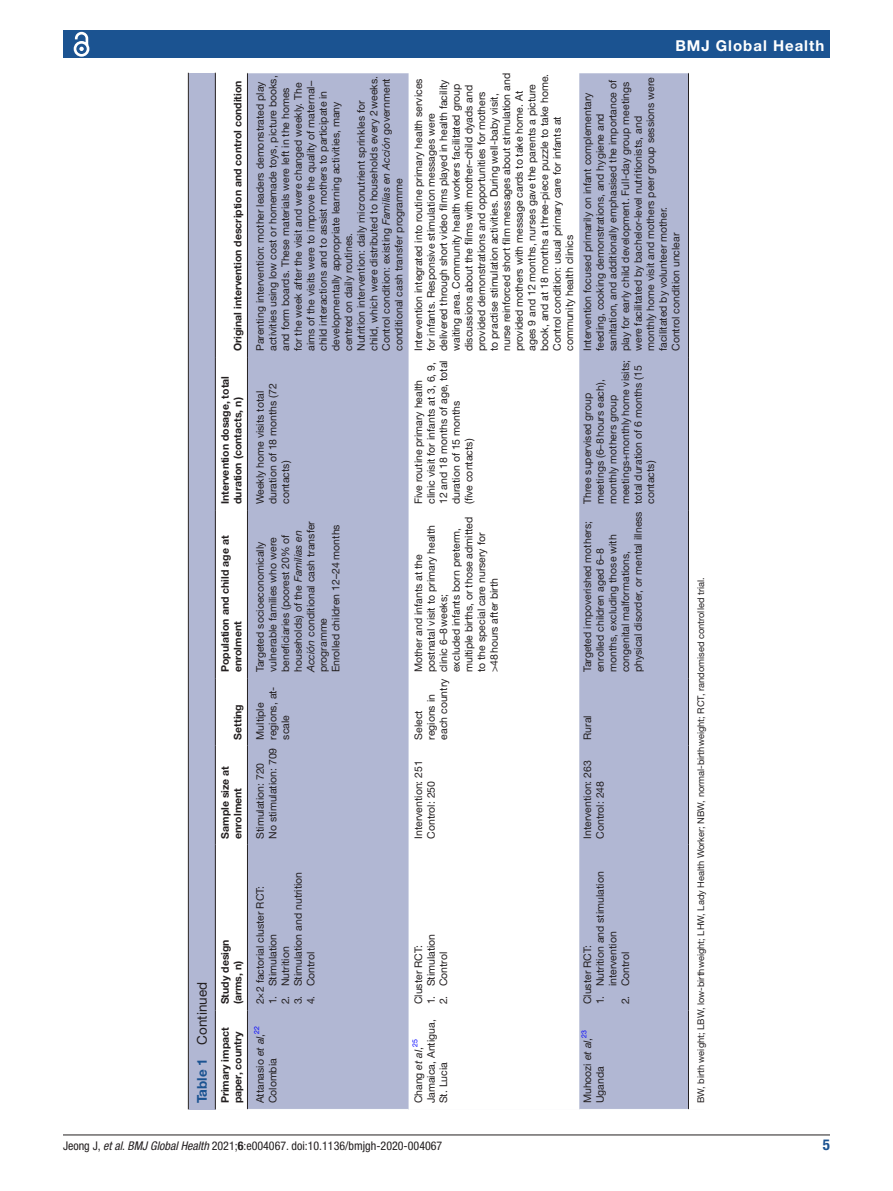
<style>
.page{position:relative;width:893px;height:1191px;background:#fff}
.page>*{position:absolute;margin:0;border:0;box-sizing:border-box;transform-origin:0 0}
.t1{font:700 15px "Helvetica Neue LT Std";letter-spacing:.065em;color:#fff}
.t2{font:700 condensed 15px "Helvetica Neue LT Std";color:#1b5391}
.t3{font:13.5px "Helvetica Neue LT Std";color:#231f20}
.t4{font:condensed 12px "Helvetica Neue LT Std";color:#231f20}
.t5{font:10.5px/12.6px "Helvetica Neue LT Std";color:#231f20}
.t6{font:700 10.5px/12.6px "Helvetica Neue LT Std";color:#231f20}
.t7{font:9.3px "Helvetica Neue LT Std";color:#231f20}
.t8{font:6.9px "Helvetica Neue LT Std";color:#00f}
.s1{font-weight:700;color:#1b5391}
.s2{font-style:italic}
.s3{font-weight:700}
</style>
<div class="page">
<hr style="left:63px;top:1134px;width:767px;height:1px;background:#231f20">
<div style="left:63px;top:31px;width:767px;height:27px;background:#1b5391"></div>
<svg style="left:73px;top:31px;width:17px;height:26px"></svg>
<svg style="left:248px;top:73px;width:440px;height:1036px;fill:#b1b7d3"></svg>
<hr style="left:215px;top:1010px;width:1px;height:99px;background:#231f20">
<hr style="left:247px;top:1010px;width:1px;height:99px;background:#231f20">
<hr style="left:215px;top:844px;width:1px;height:166px;background:#231f20">
<hr style="left:247px;top:844px;width:1px;height:166px;background:#231f20">
<hr style="left:215px;top:745px;width:1px;height:99px;background:#231f20">
<hr style="left:247px;top:745px;width:1px;height:99px;background:#231f20">
<hr style="left:215px;top:678px;width:1px;height:67px;background:#231f20">
<hr style="left:247px;top:678px;width:1px;height:67px;background:#231f20">
<hr style="left:215px;top:510px;width:1px;height:168px;background:#231f20">
<hr style="left:247px;top:510px;width:1px;height:168px;background:#231f20">
<hr style="left:215px;top:357px;width:1px;height:153px;background:#231f20">
<hr style="left:247px;top:357px;width:1px;height:153px;background:#231f20">
<hr style="left:215px;top:73px;width:1px;height:284px;background:#231f20">
<hr style="left:247px;top:73px;width:1px;height:284px;background:#231f20">
<hr style="left:688px;top:1010px;width:1px;height:99px;background:#231f20">
<hr style="left:688px;top:844px;width:1px;height:166px;background:#231f20">
<hr style="left:688px;top:745px;width:1px;height:99px;background:#231f20">
<hr style="left:688px;top:678px;width:1px;height:67px;background:#231f20">
<hr style="left:688px;top:510px;width:1px;height:168px;background:#231f20">
<hr style="left:688px;top:357px;width:1px;height:153px;background:#231f20">
<hr style="left:688px;top:73px;width:1px;height:284px;background:#231f20">
<div style="left:189px;top:73px;width:18px;height:1036px;background:#b1b7d3"></div>
<hr style="left:188px;top:73px;width:1px;height:1036px;background:#231f20">
<p class="t3" style="left:194px;top:1103px;width:123px;rotate:-90deg"><span class="s1">Table 1</span> Continued</p>
<p class="t6" style="left:231px;top:351px;width:272px;rotate:-90deg">Original intervention description and control condition</p>
<p class="t6" style="left:219px;top:504px;width:130px;rotate:-90deg">Intervention dosage, total duration (contacts, n)</p>
<p class="t6" style="left:219px;top:672px;width:138px;rotate:-90deg">Population and child age at enrolment</p>
<p class="t6" style="left:231px;top:739px;width:37px;rotate:-90deg">Setting</p>
<p class="t6" style="left:219px;top:838px;width:74px;rotate:-90deg">Sample size at enrolment</p>
<p class="t6" style="left:219px;top:1004px;width:66px;rotate:-90deg">Study design (arms, n)</p>
<p class="t6" style="left:219px;top:1103px;width:78px;rotate:-90deg">Primary impact paper, country</p>
<p class="t5" style="left:254px;top:351px;width:277px;rotate:-90deg">Parenting intervention: mother leaders demonstrated play activities using low cost or homemade toys, picture books, and form boards. These materials were left in the homes for the week after the visit and were changed weekly. The aims of the visits were to improve the quality of maternal– child interactions and to assist mothers to participate in developmentally appropriate learning activities, many centred on daily routines.<br>Nutrition intervention: daily micronutrient sprinkles for child, which were distributed to households every 2weeks.<br>Control condition: existing <span class="s2">Familias en Acción</span> government conditional cash transfer programme</p>
<p class="t5" style="left:254px;top:504px;width:122px;rotate:-90deg">Weekly home visits total duration of 18 months (72 contacts)</p>
<h1 class="t1" style="left:675px;top:36px;width:150px">BMJ Global Health</h1>
<p class="t5" style="left:412px;top:351px;width:279px;rotate:-90deg">Intervention integrated into routine primary health services for infants. Responsive stimulation messages were delivered through short video films played in health facility waiting area. Community health workers facilitated group discussions about the films with mother–child dyads and provided demonstrations and opportunities for mothers<br>to practise stimulation activities. During well-baby visit, nurse reinforced short film messages about stimulation and provided mothers with message cards to take home. At ages 9 and 12 months, nurses gave the parents a picture book, and at 18 months a three-piece puzzle to take home.<br>Control condition: usual primary care for infants at community health clinics</p>
<p class="t5" style="left:412px;top:504px;width:145px;rotate:-90deg">Five routine primary health clinic visit for infants at 3, 6, 9,<br>12 and 18 months of age, total duration of 15 months<br>(five contacts)</p>
<p class="t5" style="left:581px;top:351px;width:275px;rotate:-90deg">Intervention focused primarily on infant complementary feeding, cooking demonstrations, and hygiene and sanitation, and additionally emphasised the importance of play for early child development. Full-day group meetings were facilitated by bachelor-level nutritionists, and monthly home visit and mothers peer group sessions were facilitated by volunteer mother.<br>Control condition unclear</p>
<p class="t5" style="left:581px;top:504px;width:146px;rotate:-90deg">Three supervised group meetings (6–8hours each), monthly mothers group meetings+monthlyhome visits; total duration of 6 months (15 contacts)</p>
<p class="t5" style="left:254px;top:672px;width:152px;rotate:-90deg">Targeted socioeconomically vulnerable families who were beneficiaries (poorest 20% of households) of the <span class="s2">Familias en<br>Acción</span> conditional cash transfer programme<br>Enrolled children 12–24 months</p>
<p class="t5" style="left:254px;top:739px;width:55px;rotate:-90deg">Multiple regions, at&shy;scale</p>
<p class="t5" style="left:254px;top:838px;width:93px;rotate:-90deg">Stimulation: 720<br>No stimulation: 709</p>
<p class="t5" style="left:292px;top:1004px;width:134px;rotate:-90deg">3. Stimulation and nutrition</p>
<p class="t5" style="left:254px;top:1004px;width:120px;rotate:-90deg">2×2 factorial cluster RCT:</p>
<p class="t5" style="left:266px;top:1004px;width:72px;rotate:-90deg">1. Stimulation</p>
<p class="t5" style="left:279px;top:1004px;width:60px;rotate:-90deg">2. Nutrition</p>
<p class="t5" style="left:304px;top:1004px;width:54px;rotate:-90deg">4. Control</p>
<p class="t8" style="left:253px;top:1033px;width:9px;rotate:-90deg">22</p>
<p class="t5" style="left:254px;top:1103px;width:71px;rotate:-90deg">Attanasio <span class="s2">et al</span>,</p>
<p class="t5" style="left:266px;top:1103px;width:47px;rotate:-90deg">Colombia</p>
<p class="t5" style="left:412px;top:672px;width:157px;rotate:-90deg">Mother and infants at the postnatal visit to primary health clinic 6–8weeks;<br>excluded infants born preterm, multiple births, or those admitted to the special care nursery for &gt;48hours after birth</p>
<p class="t5" style="left:412px;top:739px;width:63px;rotate:-90deg">Select regions in each country</p>
<p class="t5" style="left:412px;top:838px;width:80px;rotate:-90deg">Intervention: 251<br>Control: 250</p>
<p class="t5" style="left:424px;top:1004px;width:72px;rotate:-90deg">1. Stimulation</p>
<p class="t5" style="left:412px;top:1004px;width:60px;rotate:-90deg">Cluster RCT:</p>
<p class="t5" style="left:437px;top:1004px;width:54px;rotate:-90deg">2. Control</p>
<p class="t5" style="left:424px;top:1103px;width:85px;rotate:-90deg">Jamaica, Antigua,<br>St. Lucia</p>
<p class="t8" style="left:411px;top:1047px;width:9px;rotate:-90deg">25</p>
<p class="t5" style="left:412px;top:1103px;width:58px;rotate:-90deg">Chang <span class="s2">et al</span>,</p>
<p class="t5" style="left:581px;top:672px;width:162px;rotate:-90deg">Targeted impoverished mothers; enrolled children aged 6–8 months, excluding those with congenital malformations, physical disorder, or mental illness</p>
<p class="t5" style="left:581px;top:739px;width:26px;rotate:-90deg">Rural</p>
<p class="t5" style="left:581px;top:838px;width:80px;rotate:-90deg">Intervention: 263<br>Control: 248</p>
<p class="t5" style="left:594px;top:986px;width:116px;text-indent:-18px;rotate:-90deg">1. Nutrition and stimulation intervention</p>
<p class="t5" style="left:581px;top:1004px;width:60px;rotate:-90deg">Cluster RCT:</p>
<p class="t5" style="left:619px;top:1004px;width:54px;rotate:-90deg">2. Control</p>
<p class="t8" style="left:580px;top:1037px;width:9px;rotate:-90deg">23</p>
<p class="t5" style="left:581px;top:1103px;width:67px;rotate:-90deg">Muhoozi <span class="s2">et al</span>,</p>
<p class="t5" style="left:594px;top:1103px;width:38px;rotate:-90deg">Uganda</p>
<p class="t7" style="left:695px;top:1103px;width:527px;rotate:-90deg">BW, birth weight; LBW, low-birthweight; LHW, Lady Health Worker; NBW, normal-birthweight; RCT, randomised controlled trial.</p>
<p class="t4" style="left:63px;top:1138px;width:381px">Jeong J, <span class="s2">et al</span>. <span class="s2">BMJ Global Health</span> 2021;<span class="s3">6</span>:e004067. doi:10.1136/bmjgh-2020-004067</p>
<h1 class="t2" style="left:823px;top:1135px;width:9px">5</h1>
</div>
